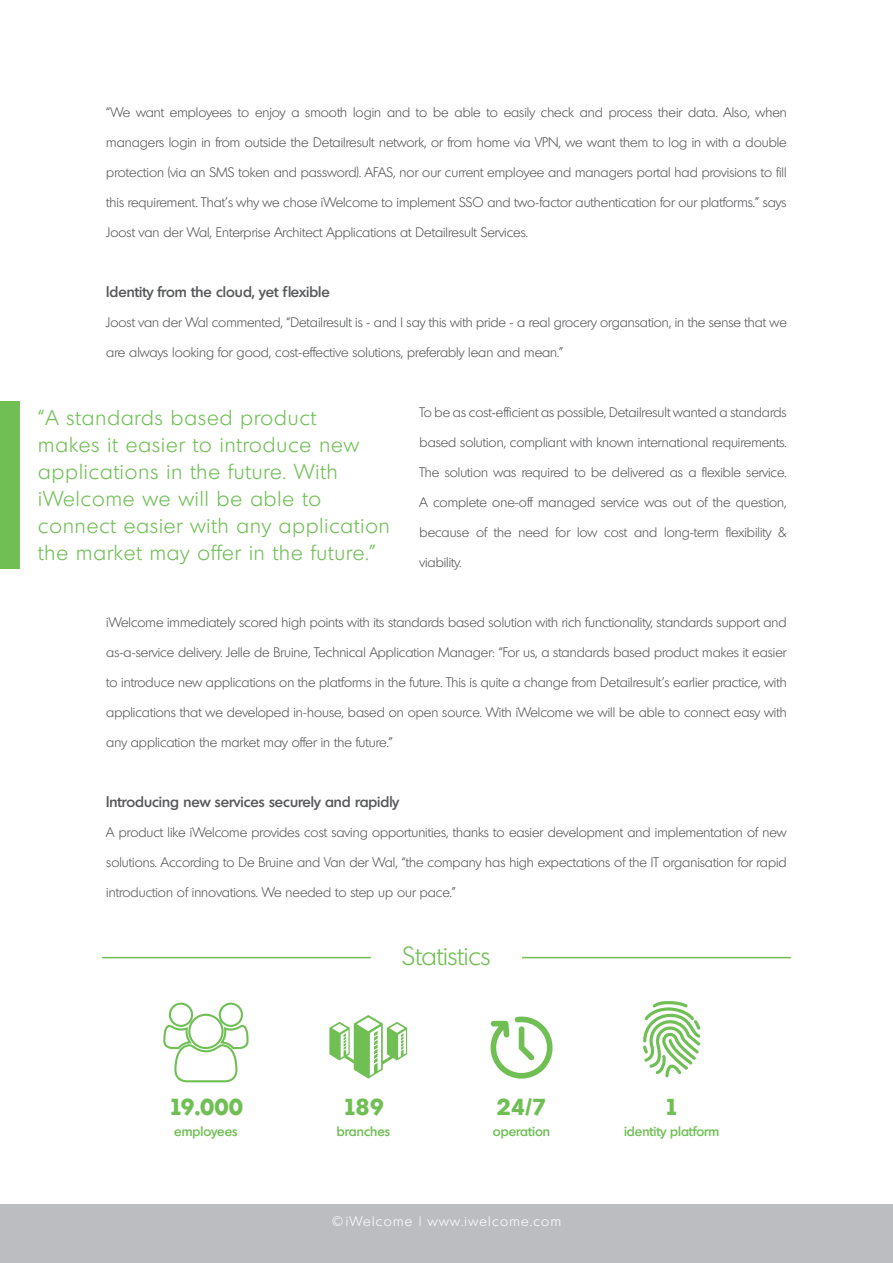
<style>
.page{position:relative;width:893px;height:1263px;background:#fff}
.page>*{position:absolute;margin:0;border:0;box-sizing:border-box;transform-origin:0 0}
.t1{font:300 25.5px "Montreal";color:#6fbf54}
.t2{font:700 22.5px "Montreal";color:#6fbf54}
.Quotestijl_1{font:300 21px/27px "Montreal";letter-spacing:.05em;color:#6fbf54}
.Kopje{font:500 15px "Montreal";color:#57585a}
.t3{font:300 13.5px "Montreal";color:#57585a}
.t4{font:500 13.5px "Montreal";color:#6fbf54}
.t5{font:300 13.5px "Montreal";letter-spacing:.1em;color:#fff}
</style>
<div class="page">
<div style="left:0;top:1204px;width:893px;height:59px;background:#bcbdc0"></div>
<div style="left:0;top:401px;width:20px;height:167px;background:#6fbf54"></div>
<svg style="left:490px;top:1016px;width:63px;height:63px"></svg>
<svg style="left:163px;top:1002px;width:86px;height:81px"></svg>
<hr style="left:102px;top:957px;width:269px;height:1px;background:#6fbf54">
<hr style="left:522px;top:957px;width:269px;height:1px;background:#6fbf54">
<svg style="left:329px;top:1015px;width:78px;height:64px"></svg>
<svg style="left:643px;top:1001px;width:57px;height:76px"></svg>
<p class="t3" style="left:106px;top:104px;width:682px">“We want employees to enjoy a smooth login and to be able to easily check and process their data. Also, when</p>
<p class="t3" style="left:106px;top:134px;width:682px">managers login in from outside the Detailresult network, or from home via VPN, we want them to log in with a double</p>
<p class="t3" style="left:106px;top:164px;width:682px">protection (via an SMS token and password). AFAS, nor our current employee and managers portal had provisions to fill</p>
<p class="t3" style="left:106px;top:194px;width:682px">this requirement. That’s why we chose iWelcome to implement SSO and two-factor authentication for our platforms.” says</p>
<p class="t3" style="left:106px;top:224px;width:423px">Joost van der Wal, Enterprise Architect Applications at Detailresult Services.</p>
<p class="Kopje" style="left:106px;top:281px;width:225px">Identity from the cloud, yet flexible</p>
<p class="t3" style="left:106px;top:314px;width:682px">Joost van der Wal commented, “Detailresult is - and I say this with pride - a real grocery organsation, in the sense that we</p>
<p class="t3" style="left:106px;top:344px;width:459px">are always looking for good, cost-effective solutions, preferably lean and mean.”</p>
<p class="Quotestijl_1" style="left:38px;top:404px;width:353px">“A standards based product<br>makes it easier to introduce new applications in the future. With iWelcome we will be able to connect easier with any application the market may offer in the future.”</p>
<p class="t3" style="left:420px;top:404px;width:369px">To be as cost-efficient as possible, Detailresult wanted a standards</p>
<p class="t3" style="left:420px;top:434px;width:369px">based solution, compliant with known international requirements.</p>
<p class="t3" style="left:420px;top:464px;width:369px">The solution was required to be delivered as a flexible service.</p>
<p class="t3" style="left:420px;top:494px;width:369px">A complete one-off managed service was out of the question,</p>
<p class="t3" style="left:420px;top:524px;width:369px">because of the need for low cost and long-term flexibility &amp;</p>
<p class="t3" style="left:420px;top:554px;width:44px">viability.</p>
<p class="t3" style="left:106px;top:614px;width:682px">iWelcome immediately scored high points with its standards based solution with rich functionality, standards support and</p>
<p class="t3" style="left:106px;top:644px;width:682px">as-a-service delivery. Jelle de Bruine, Technical Application Manager: “For us, a standards based product makes it easier</p>
<p class="t3" style="left:106px;top:674px;width:682px">to introduce new applications on the platforms in the future. This is quite a change from Detailresult’s earlier practice, with</p>
<p class="t3" style="left:106px;top:704px;width:682px">applications that we developed in-house, based on open source. With iWelcome we will be able to connect easy with</p>
<p class="t3" style="left:106px;top:734px;width:288px">any application the market may offer in the future.”</p>
<p class="Kopje" style="left:106px;top:791px;width:294px">Introducing new services securely and rapidly</p>
<p class="t3" style="left:106px;top:824px;width:682px">A product like iWelcome provides cost saving opportunities, thanks to easier development and implementation of new</p>
<p class="t3" style="left:106px;top:854px;width:682px">solutions. According to De Bruine and Van der Wal, “the company has high expectations of the IT organisation for rapid</p>
<p class="t3" style="left:106px;top:884px;width:351px">introduction of innovations. We needed to step up our pace.”</p>
<p class="t2" style="left:169px;top:1092px;width:76px">19.000</p>
<p class="t4" style="left:174px;top:1122px;width:65px">employees</p>
<p class="t1" style="left:403px;top:940px;width:89px">Statistics</p>
<p class="t2" style="left:343px;top:1092px;width:43px">189</p>
<p class="t4" style="left:337px;top:1122px;width:55px">branches</p>
<p class="t2" style="left:497px;top:1092px;width:51px">24/7</p>
<p class="t4" style="left:493px;top:1122px;width:59px">operation</p>
<p class="t5" style="left:332px;top:1213px;width:231px">©iWelcome | www.iwelcome.com</p>
<p class="t2" style="left:665px;top:1092px;width:16px">1</p>
<p class="t4" style="left:624px;top:1122px;width:97px">identity platform</p>
</div>
